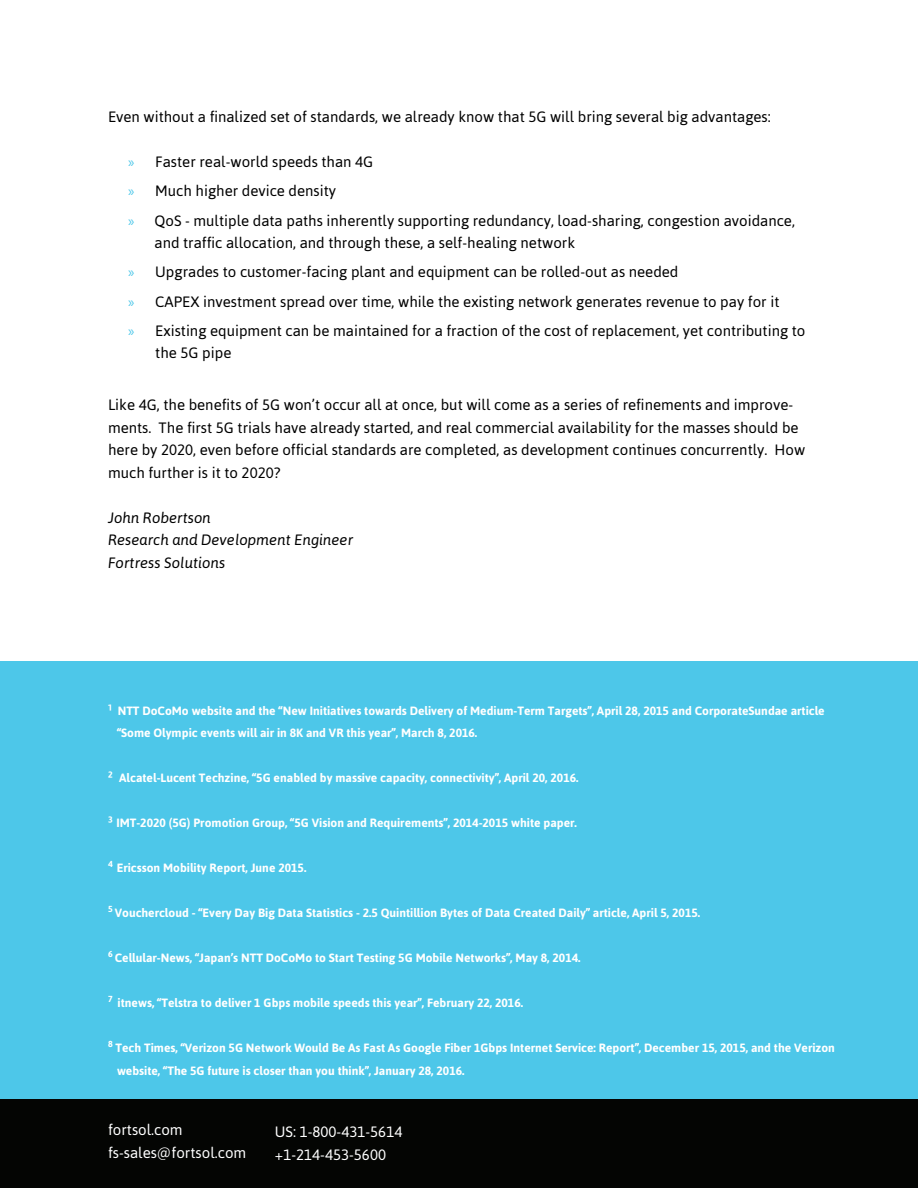
<style>
.page{position:relative;width:918px;height:1188px;background:#fff}
.page>*{position:absolute;margin:0;border:0;box-sizing:border-box;transform-origin:0 0}
.t1{font:15px/22.5px "Asap";color:#000}
.t2{font:15px "Asap";color:#fff}
.t3{font:italic 15px "Asap";color:#000}
.t4{font:700 12px/22.5px "Asap";color:#fff}
.s1{font-family:"Myriad Pro";color:#4dc7e9}
.s2{font-size:15px}
</style>
<div class="page">
<div style="left:0;top:662px;width:918px;height:454px;background:#4dc7e9"></div>
<div style="left:0;top:1099px;width:918px;height:89px;background:#040503"></div>
<p class="t1" style="left:108px;top:105px;width:664px">Even without a finalized set of standards, we already know that 5G will bring several big advantages:</p>
<p class="t1" style="left:128px;top:150px;width:247px"><span class="s1">»</span> Faster real-world speeds than 4G</p>
<p class="t1" style="left:128px;top:180px;width:209px"><span class="s1">»</span> Much higher device density</p>
<p class="t1" style="left:154px;top:209px;width:642px;text-indent:-26px"><span class="s1">»</span> QoS - multiple data paths inherently supporting redundancy, load-sharing, congestion avoidance, and traffic allocation, and through these, a self-healing network</p>
<p class="t1" style="left:128px;top:261px;width:552px"><span class="s1">»</span> Upgrades to customer-facing plant and equipment can be rolled-out as needed</p>
<p class="t1" style="left:128px;top:290px;width:653px"><span class="s1">»</span> CAPEX investment spread over time, while the existing network generates revenue to pay for it</p>
<p class="t1" style="left:155px;top:319px;width:652px;text-indent:-27px"><span class="s1">»</span> Existing equipment can be maintained for a fraction of the cost of replacement, yet contributing to the 5G pipe</p>
<p class="t1" style="left:108px;top:393px;width:699px">Like 4G, the benefits of 5G won’t occur all at once, but will come as a series of refinements and improve&shy;ments. The first 5G trials have already started, and real commercial availability for the masses should be here by 2020, even before official standards are completed, as development continues concurrently. How much further is it to 2020?</p>
<p class="t3" style="left:108px;top:509px;width:105px">John Robertson</p>
<p class="t3" style="left:108px;top:531px;width:247px">Research and Development Engineer</p>
<p class="t3" style="left:108px;top:554px;width:119px">Fortress Solutions</p>
<p class="t4" style="left:117px;top:699px;width:709px;text-indent:-9px"><span class="s2">¹</span> NTT DoCoMo website and the “New Initiatives towards Delivery of Medium-Term Targets”, April 28, 2015 and CorporateSundae article “Some Olympic events will air in 8K and VR this year”, March 8, 2016.</p>
<p class="t4" style="left:108px;top:767px;width:472px"><span class="s2">²</span> Alcatel-Lucent Techzine, “5G enabled by massive capacity, connectivity”, April 20, 2016.</p>
<p class="t4" style="left:108px;top:812px;width:471px"><span class="s2">³</span> IMT-2020 (5G) Promotion Group, “5G Vision and Requirements”, 2014-2015 white paper.</p>
<p class="t4" style="left:108px;top:857px;width:200px"><sup>4</sup> Ericsson Mobility Report, June 2015.</p>
<p class="t4" style="left:108px;top:902px;width:594px"><sup>5</sup> Vouchercloud - “Every Day Big Data Statistics - 2.5 Quintillion Bytes of Data Created Daily” article, April 5, 2015.</p>
<p class="t4" style="left:108px;top:947px;width:474px"><sup>6</sup> Cellular-News, “Japan’s NTT DoCoMo to Start Testing 5G Mobile Networks”, May 8, 2014.</p>
<p class="t4" style="left:108px;top:992px;width:417px"><sup>7</sup> itnews, “Telstra to deliver 1 Gbps mobile speeds this year”, February 22, 2016.</p>
<p class="t4" style="left:117px;top:1037px;width:719px;text-indent:-9px"><sup>8</sup> Tech Times, “Verizon 5G Network Would Be As Fast As Google Fiber 1Gbps Internet Service: Report”, December 15, 2015, and the Verizon website, “The 5G future is closer than you think”, January 28, 2016.</p>
<p class="t2" style="left:108px;top:1121px;width:76px">fortsol.com</p>
<p class="t2" style="left:108px;top:1144px;width:140px">fs-sales@fortsol.com</p>
<p class="t2" style="left:275px;top:1123px;width:129px">US: 1-800-431-5614</p>
<p class="t2" style="left:275px;top:1146px;width:113px">+1-214-453-5600</p>
</div>
